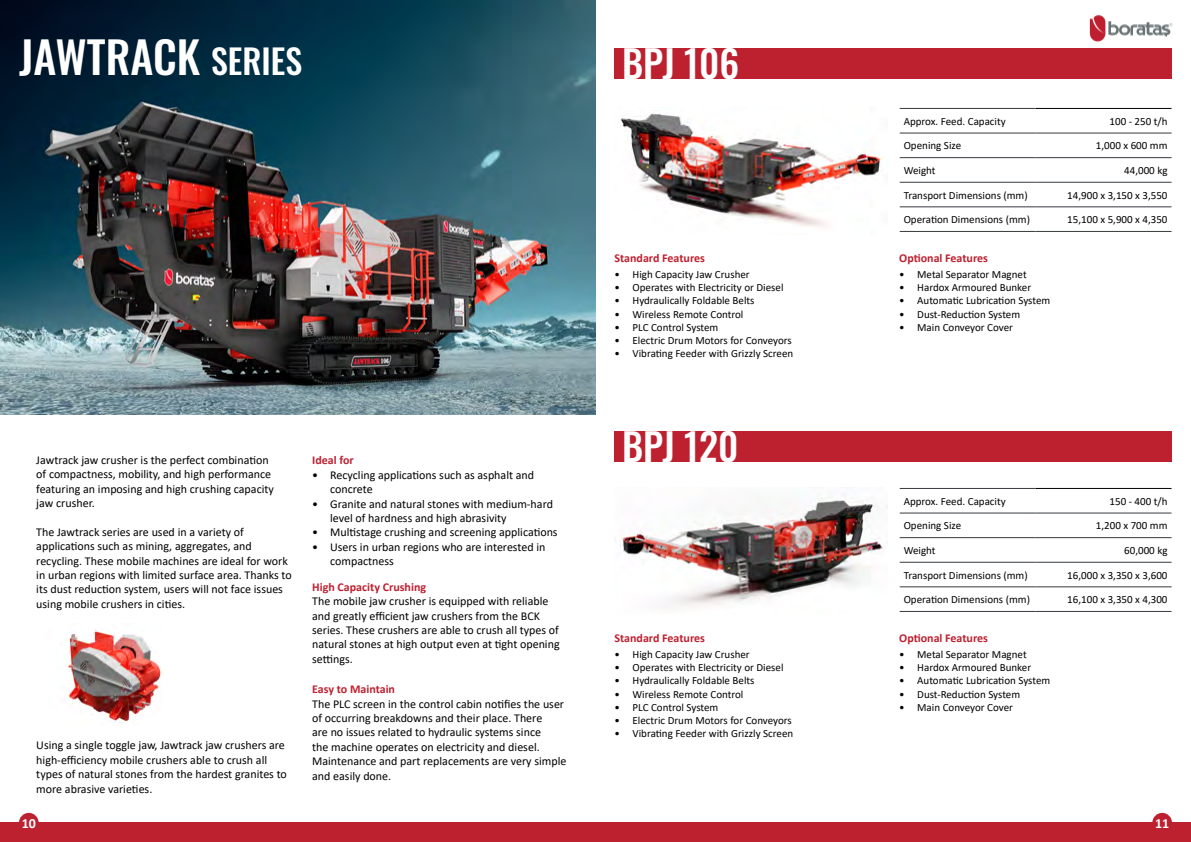
<style>
.page{position:relative;width:1191px;height:842px;background:#fff}
.page>*{position:absolute;margin:0;border:0;box-sizing:border-box;transform-origin:0 0}
.t1{font:500 44px "Oswald";color:#fff}
.t2{font:500 38px "Oswald";color:#fff}
.t3{font:700 14px "Calibri";color:#fff}
.t4{font:12px/14.4px "Calibri";color:#000}
.t5{font:700 12px "Calibri";color:#bd202f}
.t6{font:11px "Calibri";color:#000}
.s1{font-size:34px}
</style>
<div class="page">
<img style="left:0;top:0;width:595px;height:415px">
<img style="left:620px;top:112px;width:263px;height:115px">
<img style="left:614px;top:494px;width:272px;height:113px">
<div style="left:19px;top:813px;width:20px;height:19px;background:#bd202f;border-radius:50%"></div>
<div style="left:1152px;top:813px;width:20px;height:19px;background:#bd202f;border-radius:50%"></div>
<div style="left:0;top:823px;width:595px;height:19px;background:#bd202f"></div>
<div style="left:595px;top:823px;width:596px;height:19px;background:#bd202f"></div>
<div style="left:614px;top:431px;width:558px;height:31px;background:#bd202f"></div>
<div style="left:614px;top:48px;width:558px;height:31px;background:#bd202f"></div>
<img style="left:1089px;top:15px;width:84px;height:27px">
<img style="left:67px;top:629px;width:94px;height:94px">
<hr style="left:899px;top:108px;width:136px;height:1px;background:#363a3e">
<hr style="left:1035px;top:108px;width:136px;height:1px;background:#000">
<hr style="left:899px;top:133px;width:136px;height:1px;background:#363a3e">
<hr style="left:1035px;top:133px;width:136px;height:1px;background:#363a3e">
<hr style="left:899px;top:157px;width:136px;height:1px;background:#363a3e">
<hr style="left:1035px;top:157px;width:136px;height:1px;background:#363a3e">
<hr style="left:899px;top:182px;width:136px;height:1px;background:#363a3e">
<hr style="left:899px;top:206px;width:136px;height:1px;background:#363a3e">
<hr style="left:899px;top:231px;width:136px;height:1px;background:#363a3e">
<hr style="left:1035px;top:182px;width:136px;height:1px;background:#363a3e">
<hr style="left:1035px;top:206px;width:136px;height:1px;background:#363a3e">
<hr style="left:1035px;top:231px;width:136px;height:1px;background:#363a3e">
<hr style="left:899px;top:488px;width:136px;height:1px;background:#363a3e">
<hr style="left:1035px;top:488px;width:136px;height:1px;background:#000">
<hr style="left:899px;top:512px;width:136px;height:1px;background:#363a3e">
<hr style="left:1035px;top:512px;width:136px;height:1px;background:#363a3e">
<hr style="left:899px;top:537px;width:136px;height:1px;background:#363a3e">
<hr style="left:1035px;top:537px;width:136px;height:1px;background:#363a3e">
<hr style="left:899px;top:562px;width:136px;height:1px;background:#363a3e">
<hr style="left:899px;top:586px;width:136px;height:1px;background:#363a3e">
<hr style="left:899px;top:611px;width:136px;height:1px;background:#363a3e">
<hr style="left:1035px;top:562px;width:136px;height:1px;background:#363a3e">
<hr style="left:1035px;top:586px;width:136px;height:1px;background:#363a3e">
<hr style="left:1035px;top:611px;width:136px;height:1px;background:#363a3e">
<h1 class="t1" style="left:19px;top:34px;width:285px">JAWTRACK <span class="s1">SERIES</span></h1>
<h2 class="t2" style="left:622px;top:44px;width:119px">BPJ 106</h2>
<p class="t4" style="left:36px;top:452px;width:239px">Jawtrack jaw crusher is the perfect combination of compactness, mobility, and high performance featuring an imposing and high crushing capacity jaw crusher.</p>
<p class="t4" style="left:36px;top:524px;width:257px">The Jawtrack series are used in a variety of applications such as mining, aggregates, and recycling. These mobile machines are ideal for work in urban regions with limited surface area. Thanks to its dust reduction system, users will not face issues using mobile crushers in cities.</p>
<p class="t4" style="left:36px;top:738px;width:252px">Using a single toggle jaw, Jawtrack jaw crushers are high-efficiency mobile crushers able to crush all types of natural stones from the hardest granites to more abrasive varieties.</p>
<p class="t5" style="left:312px;top:452px;width:43px">Ideal for</p>
<p class="t4" style="left:330px;top:467px;width:205px;text-indent:-18px">• Recycling applications such as asphalt and concrete</p>
<p class="t4" style="left:330px;top:496px;width:224px;text-indent:-18px">• Granite and natural stones with medium-hard level of hardness and high abrasivity</p>
<p class="t4" style="left:312px;top:525px;width:247px">• Multistage crushing and screening applications</p>
<p class="t4" style="left:330px;top:539px;width:217px;text-indent:-18px">• Users in urban regions who are interested in compactness</p>
<p class="t5" style="left:312px;top:578px;width:115px">High Capacity Crushing</p>
<p class="t4" style="left:312px;top:594px;width:249px">The mobile jaw crusher is equipped with reliable and greatly efficient jaw crushers from the BCK series. These crushers are able to crush all types of natural stones at high output even at tight opening settings.</p>
<p class="t5" style="left:312px;top:681px;width:84px">Easy to Maintain</p>
<p class="t4" style="left:312px;top:696px;width:256px">The PLC screen in the control cabin notifies the user of occurring breakdowns and their place. There<br>are no issues related to hydraulic systems since<br>the machine operates on electricity and diesel.<br>Maintenance and part replacements are very simple and easily done.</p>
<p class="t5" style="left:614px;top:250px;width:92px">Standard Features</p>
<p class="t6" style="left:614px;top:267px;width:137px">• High Capacity Jaw Crusher</p>
<p class="t6" style="left:614px;top:280px;width:171px">• Operates with Electricity or Diesel</p>
<p class="t6" style="left:614px;top:293px;width:142px">• Hydraulically Foldable Belts</p>
<p class="t6" style="left:614px;top:306px;width:130px">• Wireless Remote Control</p>
<p class="t6" style="left:614px;top:319px;width:105px">• PLC Control System</p>
<p class="t6" style="left:614px;top:333px;width:179px">• Electric Drum Motors for Conveyors</p>
<p class="t6" style="left:614px;top:346px;width:180px">• Vibrating Feeder with Grizzly Screen</p>
<h2 class="t2" style="left:622px;top:426px;width:118px">BPJ 120</h2>
<p class="t5" style="left:614px;top:630px;width:92px">Standard Features</p>
<p class="t6" style="left:614px;top:647px;width:137px">• High Capacity Jaw Crusher</p>
<p class="t6" style="left:614px;top:660px;width:171px">• Operates with Electricity or Diesel</p>
<p class="t6" style="left:614px;top:673px;width:142px">• Hydraulically Foldable Belts</p>
<p class="t6" style="left:614px;top:686px;width:130px">• Wireless Remote Control</p>
<p class="t6" style="left:614px;top:699px;width:105px">• PLC Control System</p>
<p class="t6" style="left:614px;top:713px;width:179px">• Electric Drum Motors for Conveyors</p>
<p class="t6" style="left:614px;top:726px;width:180px">• Vibrating Feeder with Grizzly Screen</p>
<p class="t6" style="left:903px;top:114px;width:104px">Approx. Feed. Capacity</p>
<p class="t6" style="left:1109px;top:114px;width:59px">100 - 250 t/h</p>
<p class="t6" style="left:903px;top:138px;width:59px">Opening Size</p>
<p class="t6" style="left:1096px;top:138px;width:73px">1,000 x 600 mm</p>
<p class="t6" style="left:903px;top:163px;width:33px">Weight</p>
<p class="t6" style="left:1124px;top:163px;width:45px">44,000 kg</p>
<p class="t6" style="left:903px;top:187px;width:125px">Transport Dimensions (mm)</p>
<p class="t6" style="left:1067px;top:187px;width:102px">14,900 x 3,150 x 3,550</p>
<p class="t6" style="left:903px;top:212px;width:128px">Operation Dimensions (mm)</p>
<p class="t6" style="left:1067px;top:212px;width:102px">15,100 x 5,900 x 4,350</p>
<p class="t5" style="left:899px;top:250px;width:90px">Optional Features</p>
<p class="t6" style="left:899px;top:267px;width:129px">• Metal Separator Magnet</p>
<p class="t6" style="left:899px;top:280px;width:133px">• Hardox Armoured Bunker</p>
<p class="t6" style="left:899px;top:293px;width:153px">• Automatic Lubrication System</p>
<p class="t6" style="left:899px;top:306px;width:122px">• Dust-Reduction System</p>
<p class="t6" style="left:899px;top:319px;width:115px">• Main Conveyor Cover</p>
<p class="t6" style="left:903px;top:494px;width:104px">Approx. Feed. Capacity</p>
<p class="t6" style="left:1109px;top:494px;width:59px">150 - 400 t/h</p>
<p class="t6" style="left:903px;top:518px;width:59px">Opening Size</p>
<p class="t6" style="left:1096px;top:518px;width:73px">1,200 x 700 mm</p>
<p class="t6" style="left:903px;top:543px;width:33px">Weight</p>
<p class="t6" style="left:1124px;top:543px;width:45px">60,000 kg</p>
<p class="t6" style="left:903px;top:567px;width:125px">Transport Dimensions (mm)</p>
<p class="t6" style="left:1067px;top:567px;width:102px">16,000 x 3,350 x 3,600</p>
<p class="t6" style="left:903px;top:592px;width:128px">Operation Dimensions (mm)</p>
<p class="t6" style="left:1067px;top:592px;width:102px">16,100 x 3,350 x 4,300</p>
<p class="t5" style="left:899px;top:630px;width:90px">Optional Features</p>
<p class="t6" style="left:899px;top:647px;width:129px">• Metal Separator Magnet</p>
<p class="t6" style="left:899px;top:660px;width:133px">• Hardox Armoured Bunker</p>
<p class="t6" style="left:899px;top:673px;width:153px">• Automatic Lubrication System</p>
<p class="t6" style="left:899px;top:686px;width:122px">• Dust-Reduction System</p>
<p class="t6" style="left:899px;top:699px;width:115px">• Main Conveyor Cover</p>
<p class="t3" style="left:22px;top:813px;width:16px">10</p>
<p class="t3" style="left:1155px;top:814px;width:16px">11</p>
</div>
